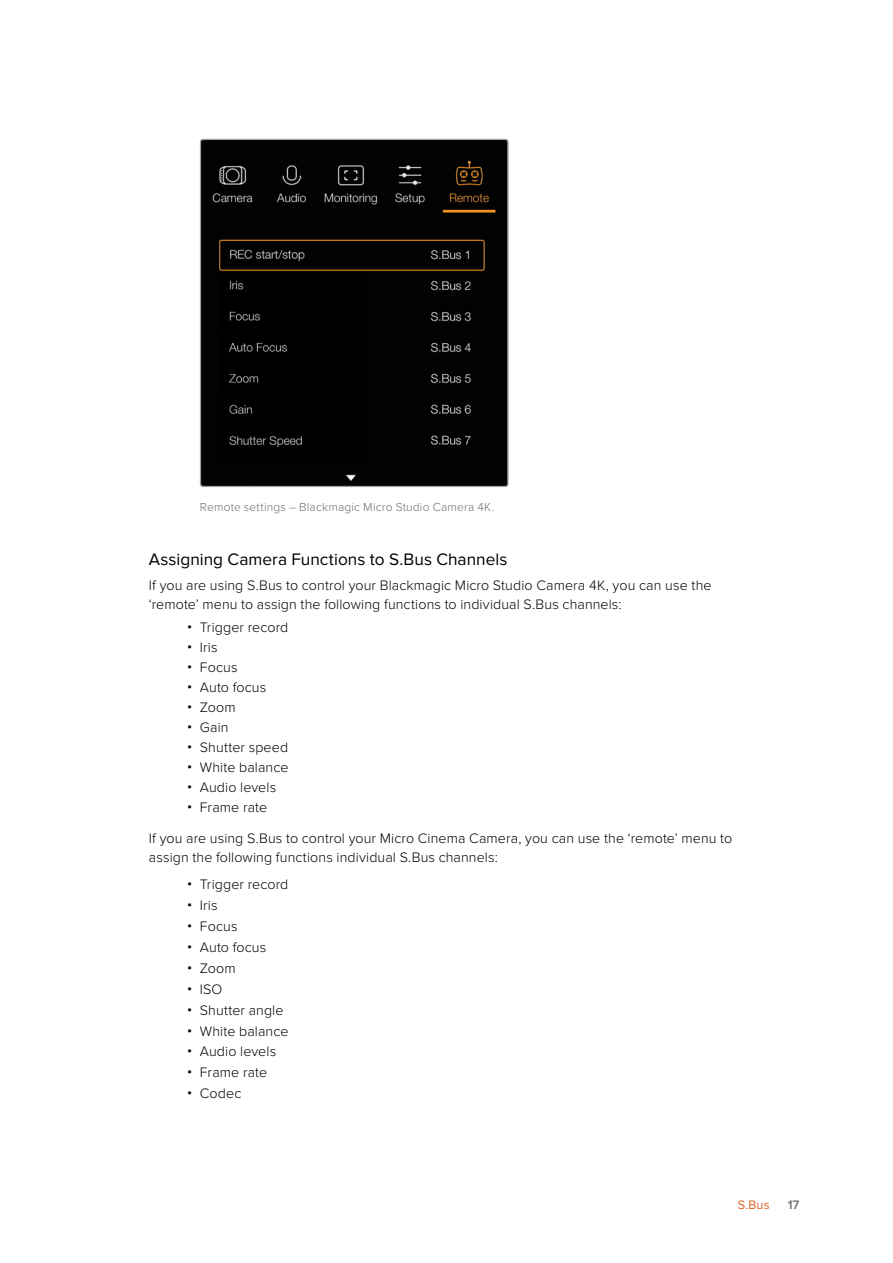
<style>
.page{position:relative;width:893px;height:1263px;background:#fff}
.page>*{position:absolute;margin:0;border:0;box-sizing:border-box;transform-origin:0 0}
.t1{font:17.25px "Proxima Nova";color:#000}
.t2{font:300 14.25px/20.9px "Proxima Nova";letter-spacing:.005em;color:#000}
.t3{font:12.75px "Proxima Nova";color:#dc6529}
.t4{font:600 12.75px "Proxima Nova";color:#706f6f}
.t5{font:300 12px "Proxima Nova";letter-spacing:.015em;color:#706f6f}
</style>
<div class="page">
<img style="left:200px;top:139px;width:307px;height:346px">
<div style="left:200px;top:139px;width:309px;height:348px;border:1px solid #9d9d9c;border-radius:3px"></div>
<p class="t5" style="left:200px;top:500px;width:296px">Remote settings – Blackmagic Micro Studio Camera 4K.</p>
<p class="t1" style="left:149px;top:549px;width:360px">Assigning Camera Functions to S.Bus Channels</p>
<p class="t2" style="left:149px;top:576px;width:564px;line-height:18.8px">If you are using S.Bus to control your Blackmagic Micro Studio Camera 4K, you can use the ‘remote’ menu to assign the following functions to individual S.Bus channels:</p>
<p class="t2" style="left:200px;top:617px;width:90px;line-height:20px">Trigger record<br>Iris<br>Focus<br>Auto focus<br>Zoom<br>Gain<br>Shutter speed<br>White balance<br>Audio levels<br>Frame rate</p>
<p class="t2" style="left:149px;top:829px;width:585px;line-height:18.8px">If you are using S.Bus to control your Micro Cinema Camera, you can use the ‘remote’ menu to assign the following functions individual S.Bus channels:</p>
<p class="t2" style="left:200px;top:874px;width:90px">Trigger record<br>Iris<br>Focus<br>Auto focus<br>Zoom<br>ISO<br>Shutter angle<br>White balance<br>Audio levels<br>Frame rate<br>Codec</p>
<p class="t3" style="left:738px;top:1198px;width:33px">S.Bus</p>
<p class="t4" style="left:788px;top:1198px;width:13px">17</p>
</div>
